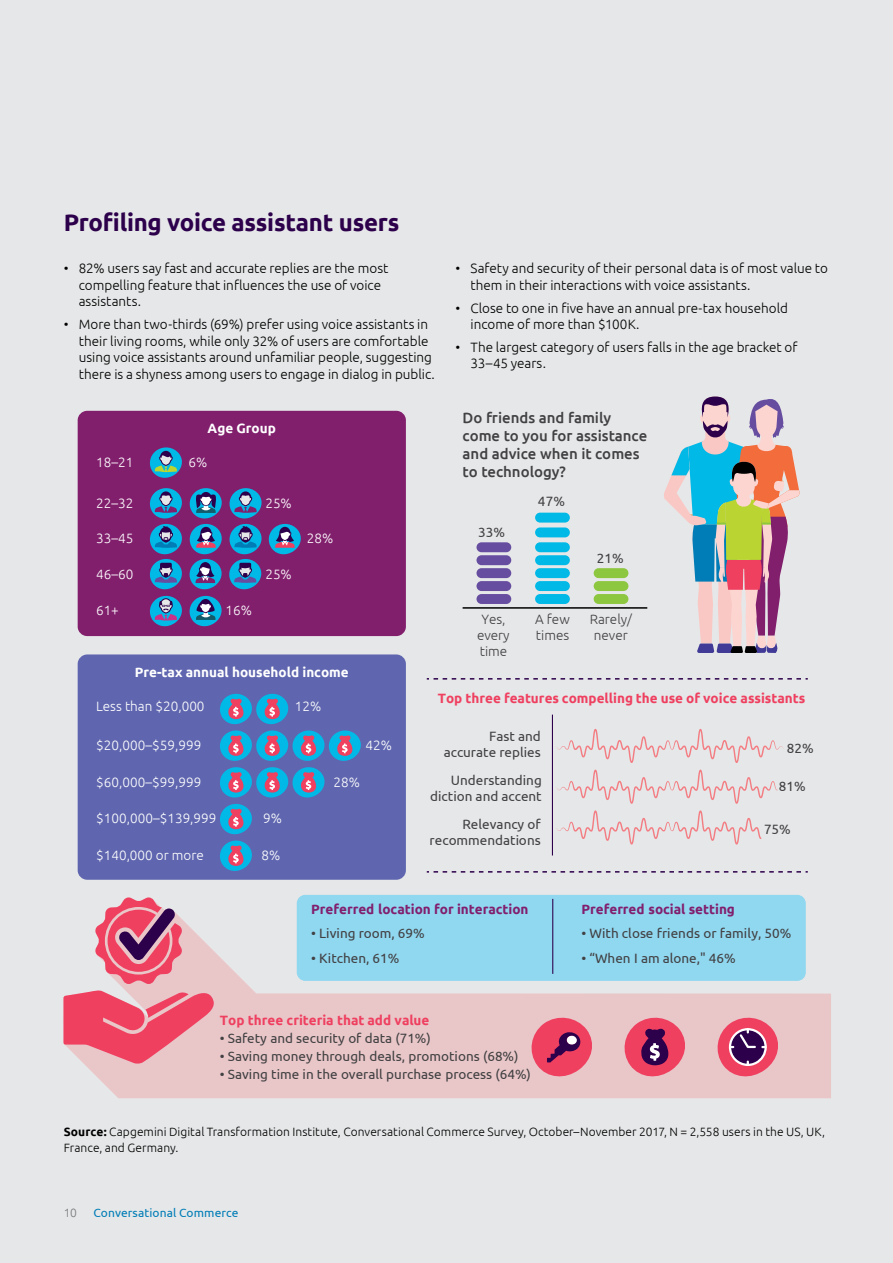
<style>
.page{position:relative;width:893px;height:1263px;background:#e6e7e8}
.page>*{position:absolute;margin:0;border:0;box-sizing:border-box;transform-origin:0 0}
.t1{font:700 24px "Ubuntu";letter-spacing:-.01em;color:#2c004b}
.t2{font:500 15px/18px "Ubuntu";color:#414042}
.t3{font:300 13.5px/16.5px "Ubuntu";color:#000}
.t4{font:13.5px/16.2px "Ubuntu";color:#414042;text-align:right}
.t5{font:300 13.5px "Ubuntu";letter-spacing:.005em;color:#fff}
.t6{font:700 13.5px "Ubuntu";color:#ef4060}
.t7{font:700 13.5px "Ubuntu";color:#811f6d}
.t8{font:700 13.5px "Ubuntu";color:#fff}
.t9{font:300 13.5px/16.2px "Ubuntu";color:#414042;text-align:center}
.t10{font:300 12px/16.5px "Ubuntu";letter-spacing:.005em;color:#000}
.t11{font:12px "Ubuntu";letter-spacing:.005em;color:#007db7}
.t12{font:300 12px "Ubuntu";color:#77787b}
.s1{font-weight:700}
</style>
<div class="page">
<div style="left:297px;top:895px;width:509px;height:86px;background:#90d7f0;border-radius:9px"></div>
<svg style="left:84px;top:897px;width:747px;height:201px"></svg>
<div style="left:78px;top:654px;width:328px;height:226px;background:#5f66af;border-radius:10px"></div>
<svg style="left:220px;top:693px;width:141px;height:178px"></svg>
<div style="left:78px;top:411px;width:328px;height:225px;background:#811f6d;border-radius:10px"></div>
<svg style="left:149px;top:447px;width:33px;height:31px"></svg>
<svg style="left:664px;top:396px;width:136px;height:257px"></svg>
<hr style="left:463px;top:607px;width:184px;height:2px;background:#000">
<div style="left:476px;top:594px;width:35px;height:10px;background:#674da0;border-radius:5px"></div>
<div style="left:476px;top:581px;width:35px;height:10px;background:#674da0;border-radius:5px"></div>
<div style="left:476px;top:568px;width:35px;height:10px;background:#674da0;border-radius:5px"></div>
<div style="left:476px;top:555px;width:35px;height:10px;background:#674da0;border-radius:5px"></div>
<div style="left:476px;top:542px;width:35px;height:10px;background:#674da0;border-radius:5px"></div>
<div style="left:535px;top:594px;width:35px;height:10px;background:#00b9e7;border-radius:5px"></div>
<div style="left:535px;top:581px;width:35px;height:10px;background:#00b9e7;border-radius:5px"></div>
<div style="left:535px;top:568px;width:35px;height:10px;background:#00b9e7;border-radius:5px"></div>
<div style="left:535px;top:555px;width:35px;height:10px;background:#00b9e7;border-radius:5px"></div>
<div style="left:535px;top:542px;width:35px;height:10px;background:#00b9e7;border-radius:5px"></div>
<div style="left:535px;top:527px;width:35px;height:10px;background:#00b9e7;border-radius:5px"></div>
<div style="left:535px;top:513px;width:35px;height:10px;background:#00b9e7;border-radius:5px"></div>
<div style="left:594px;top:594px;width:34px;height:10px;background:#8dc63f;border-radius:5px"></div>
<div style="left:594px;top:581px;width:34px;height:10px;background:#8dc63f;border-radius:5px"></div>
<div style="left:594px;top:568px;width:34px;height:10px;background:#8dc63f;border-radius:5px"></div>
<hr style="left:552px;top:715px;width:1px;height:140px;background:#2c004b">
<svg style="left:557px;top:729px;width:227px;height:34px"></svg>
<svg style="left:557px;top:770px;width:221px;height:34px"></svg>
<svg style="left:63px;top:990px;width:153px;height:74px;background:#ec798c"></svg>
<svg style="left:95px;top:897px;width:88px;height:87px"></svg>
<hr style="left:552px;top:899px;width:1px;height:75px;background:#2c004b">
<svg style="left:713px;top:1014px;width:69px;height:66px;background:#cb7790"></svg>
<svg style="left:620px;top:1014px;width:69px;height:66px;background:#d06f89"></svg>
<svg style="left:527px;top:1014px;width:69px;height:66px;background:#dc7289"></svg>
<svg style="left:427px;top:678px;width:381px;height:2px"></svg>
<svg style="left:427px;top:871px;width:381px;height:2px"></svg>
<svg style="left:149px;top:488px;width:152px;height:139px"></svg>
<svg style="left:556px;top:810px;width:205px;height:34px"></svg>
<h1 class="t1" style="left:64px;top:208px;width:337px">Profiling voice assistant users</h1>
<p class="t3" style="left:79px;top:260px;width:311px;text-indent:-15px">• 82% users say fast and accurate replies are the most compelling feature that influences the use of voice assistants.</p>
<p class="t3" style="left:79px;top:316px;width:358px;text-indent:-15px">• More than two-thirds (69%) prefer using voice assistants in their living rooms, while only 32% of users are comfortable using voice assistants around unfamiliar people, suggesting there is a shyness among users to engage in dialog in public.</p>
<p class="t5" style="left:96px;top:454px;width:39px">18–21</p>
<p class="t5" style="left:96px;top:495px;width:39px">22–32</p>
<p class="t5" style="left:96px;top:530px;width:39px">33–45</p>
<p class="t5" style="left:96px;top:566px;width:39px">46–60</p>
<p class="t5" style="left:96px;top:602px;width:24px">61+</p>
<p class="t8" style="left:208px;top:420px;width:70px">Age Group</p>
<p class="t5" style="left:188px;top:454px;width:20px">6%</p>
<p class="t5" style="left:265px;top:495px;width:28px">25%</p>
<p class="t5" style="left:225px;top:602px;width:28px">16%</p>
<p class="t5" style="left:265px;top:566px;width:28px">25%</p>
<p class="t5" style="left:307px;top:530px;width:28px">28%</p>
<p class="t3" style="left:470px;top:260px;width:359px;text-indent:-15px">• Safety and security of their personal data is of most value to them in their interactions with voice assistants.</p>
<p class="t3" style="left:470px;top:299px;width:319px;text-indent:-15px">• Close to one in five have an annual pre-tax household income of more than $100K.</p>
<p class="t3" style="left:470px;top:338px;width:329px;text-indent:-15px">• The largest category of users falls in the age bracket of<br>33–45 years.</p>
<p class="t2" style="left:463px;top:408px;width:186px">Do friends and family come to you for assistance and advice when it comes to technology?</p>
<p class="t4" style="left:478px;top:524px;width:28px">33%</p>
<p class="t4" style="left:538px;top:493px;width:28px">47%</p>
<p class="t4" style="left:597px;top:550px;width:28px">21%</p>
<p class="t9" style="left:477px;top:611px;width:34px">Yes, every time</p>
<p class="t9" style="left:535px;top:611px;width:36px;text-align:left">A few times</p>
<p class="t9" style="left:590px;top:611px;width:44px">Rarely/ never</p>
<p class="t8" style="left:135px;top:664px;width:215px">Pre-tax annual household income</p>
<p class="t5" style="left:96px;top:698px;width:110px">Less than $20,000</p>
<p class="t5" style="left:295px;top:698px;width:28px">12%</p>
<p class="t5" style="left:96px;top:737px;width:107px">$20,000–$59,999</p>
<p class="t5" style="left:365px;top:737px;width:28px">42%</p>
<p class="t5" style="left:96px;top:774px;width:107px">$60,000–$99,999</p>
<p class="t5" style="left:333px;top:774px;width:28px">28%</p>
<p class="t5" style="left:96px;top:810px;width:122px">$100,000–$139,999</p>
<p class="t5" style="left:263px;top:810px;width:20px">9%</p>
<p class="t5" style="left:96px;top:847px;width:109px">$140,000 or more</p>
<p class="t5" style="left:262px;top:847px;width:20px">8%</p>
<p class="t6" style="left:438px;top:690px;width:369px">Top three features compelling the use of voice assistants</p>
<p class="t4" style="left:444px;top:728px;width:99px">Fast and accurate replies</p>
<p class="t4" style="left:430px;top:772px;width:113px">Understanding diction and accent</p>
<p class="t4" style="left:430px;top:816px;width:113px">Relevancy of recommendations</p>
<p class="t4" style="left:787px;top:740px;width:28px">82%</p>
<p class="t4" style="left:779px;top:777px;width:28px">81%</p>
<p class="t4" style="left:764px;top:821px;width:28px">75%</p>
<p class="t7" style="left:311px;top:901px;width:219px">Preferred location for interaction</p>
<p class="t7" style="left:581px;top:901px;width:155px">Preferred social setting</p>
<p class="t4" style="left:311px;top:924px;width:115px">• Living room, 69%</p>
<p class="t4" style="left:311px;top:950px;width:90px">• Kitchen, 61%</p>
<p class="t6" style="left:220px;top:1011px;width:211px">Top three criteria that add value</p>
<p class="t4" style="left:220px;top:1029px;width:213px">• Safety and security of data (71%)</p>
<p class="t4" style="left:220px;top:1047px;width:300px">• Saving money through deals, promotions (68%)</p>
<p class="t4" style="left:220px;top:1065px;width:313px">• Saving time in the overall purchase process (64%)</p>
<p class="t4" style="left:581px;top:924px;width:211px">• With close friends or family, 50%</p>
<p class="t4" style="left:581px;top:950px;width:156px">• “When I am alone," 46%</p>
<p class="t10" style="left:64px;top:1123px;width:763px"><span class="s1">Source:</span> Capgemini Digital Transformation Institute, Conversational Commerce Survey, October–November 2017, N = 2,558 users in the US, UK,<br>France, and Germany.</p>
<p class="t12" style="left:64px;top:1205px;width:15px">10</p>
<p class="t11" style="left:94px;top:1205px;width:146px">Conversational Commerce</p>
</div>
